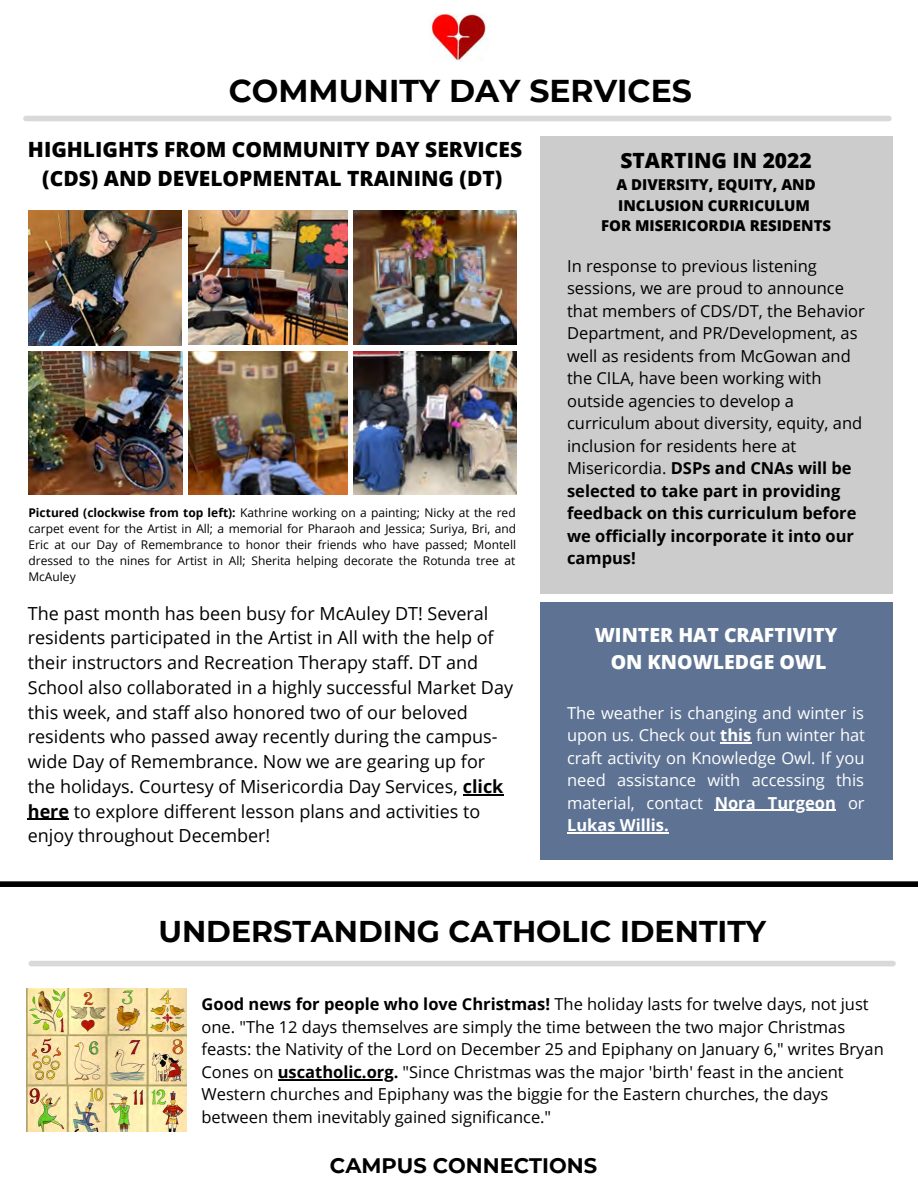
<style>
.page{position:relative;width:918px;height:1188px;background:#fff}
.page>*{position:absolute;margin:0;border:0;box-sizing:border-box;transform-origin:0 0}
.t1{font:700 31.5px "Montserrat";color:#000}
.t2{font:700 30px "Montserrat";color:#000}
.t3{font:800 21px/29.2px "Open Sans";color:#000;text-align:center}
.t4{font:700 21px "Montserrat";color:#000}
.t5{font:800 19.5px "Open Sans";color:#fff}
.t6{font:18px/24.8px "Open Sans";color:#000}
.t7{font:16.5px/22.5px "Open Sans";color:#000}
.t8{font:16.5px/22.5px "Open Sans";color:#fff;text-align:justify}
.t9{font:800 15px/20.2px "Open Sans";color:#000}
.t10{font:12px/16px "Open Sans";color:#000;text-align:justify}
.s1{font-weight:700}
</style>
<div class="page">
<div style="left:26px;top:116px;width:863px;height:5px;background:#d9d9d9"></div>
<img style="left:431px;top:14px;width:56px;height:47px">
<div style="left:0;top:881px;width:918px;height:6px;background:#000"></div>
<div style="left:31px;top:961px;width:862px;height:5px;background:#d9d9d9"></div>
<div style="left:540px;top:602px;width:352px;height:258px;background:#5e7393"></div>
<div style="left:540px;top:136px;width:352px;height:458px;background:#ccc"></div>
<img style="left:28px;top:210px;width:153px;height:135px">
<img style="left:188px;top:210px;width:160px;height:135px">
<img style="left:28px;top:351px;width:154px;height:143px">
<img style="left:354px;top:210px;width:163px;height:135px">
<img style="left:188px;top:351px;width:160px;height:143px">
<img style="left:354px;top:351px;width:163px;height:143px">
<img style="left:27px;top:989px;width:160px;height:143px">
<hr style="left:278px;top:1079px;width:116px;height:1px;background:#000">
<hr style="left:720px;top:742px;width:31px;height:1px;background:#fff">
<hr style="left:715px;top:810px;width:121px;height:1px;background:#fff">
<hr style="left:567px;top:832px;width:102px;height:1px;background:#fff">
<hr style="left:463px;top:794px;width:40px;height:1px;background:#000">
<hr style="left:28px;top:819px;width:41px;height:1px;background:#000">
<p class="t1" style="left:229px;top:72px;width:465px">COMMUNITY DAY SERVICES</p>
<p class="t3" style="left:28px;top:134px;width:496px">HIGHLIGHTS FROM COMMUNITY DAY SERVICES (CDS) AND DEVELOPMENTAL TRAINING (DT)</p>
<p class="t10" style="left:28px;top:504px;width:489px"><span class="s1">Pictured (clockwise from top left):</span> Kathrine working on a painting; Nicky at the red carpet event for the Artist in All; a memorial for Pharaoh and Jessica; Suriya, Bri, and Eric at our Day of Remembrance to honor their friends who have passed; Montell dressed to the nines for Artist in All; Sherita helping decorate the Rotunda tree at McAuley</p>
<p class="t6" style="left:28px;top:600px;width:487px">The past month has been busy for McAuley DT! Several residents participated in the Artist in All with the help of their instructors and Recreation Therapy staff. DT and School also collaborated in a highly successful Market Day this week, and staff also honored two of our beloved residents who passed away recently during the campus&shy;wide Day of Remembrance. Now we are gearing up for the holidays. Courtesy of Misericordia Day Services, <span class="s1">click here</span> to explore different lesson plans and activities to enjoy throughout December!</p>
<p class="t3" style="left:620px;top:145px;width:193px">STARTING IN 2022</p>
<p class="t9" style="left:616px;top:175px;width:201px">A DIVERSITY, EQUITY, AND<br>INCLUSION CURRICULUM</p>
<p class="t9" style="left:601px;top:215px;width:232px">FOR MISERICORDIA RESIDENTS</p>
<p class="t7" style="left:567px;top:254px;width:299px">In response to previous listening sessions, we are proud to announce that members of CDS/DT, the Behavior<br>Department, and PR/Development, as well as residents from McGowan and the CILA, have been working with outside agencies to develop a curriculum about diversity, equity, and inclusion for residents here at<br>Misericordia. <span class="s1">DSPs and CNAs will be selected to take part in providing feedback on this curriculum before we officially incorporate it into our campus!</span></p>
<p class="t5" style="left:595px;top:622px;width:244px">WINTER HAT CRAFTIVITY</p>
<p class="t5" style="left:611px;top:649px;width:217px">ON KNOWLEDGE OWL</p>
<p class="t8" style="left:567px;top:701px;width:300px">The weather is changing and winter is upon us. Check out <span class="s1">this</span> fun winter hat craft activity on Knowledge Owl. If you need assistance with accessing this material, contact <span class="s1">Nora Turgeon</span> or <span class="s1">Lukas Willis.</span></p>
<p class="t2" style="left:158px;top:913px;width:609px">UNDERSTANDING CATHOLIC IDENTITY</p>
<p class="t7" style="left:202px;top:993px;width:684px"><span class="s1">Good news for people who love Christmas!</span> The holiday lasts for twelve days, not just one. "The 12 days themselves are simply the time between the two major Christmas feasts: the Nativity of the Lord on December 25 and Epiphany on January 6," writes Bryan Cones on <span class="s1">uscatholic.org.</span> "Since Christmas was the major 'birth' feast in the ancient Western churches and Epiphany was the biggie for the Eastern churches, the days between them inevitably gained significance."</p>
<p class="t4" style="left:330px;top:1153px;width:269px">CAMPUS CONNECTIONS</p>
</div>
